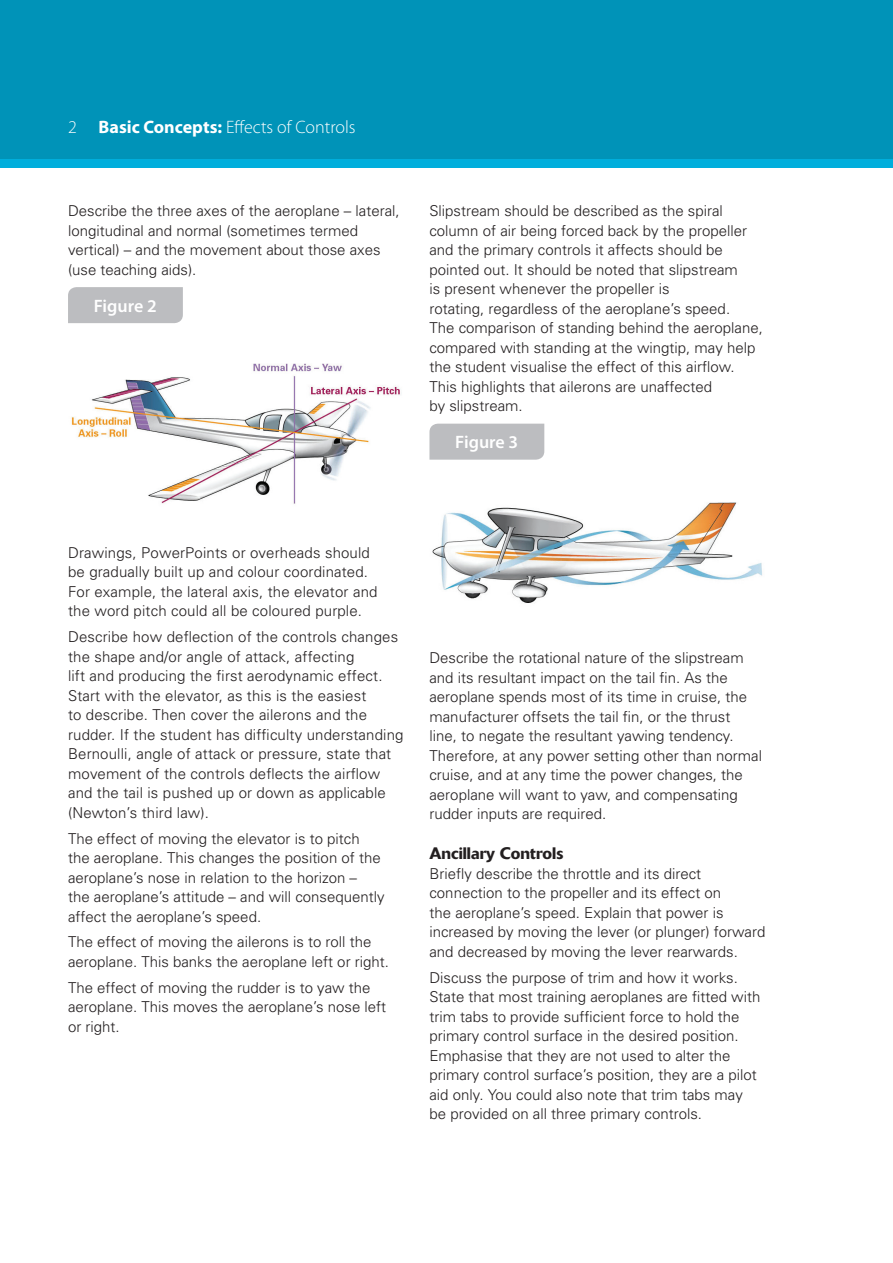
<style>
.page{position:relative;width:893px;height:1263px;background:#fff}
.page>*{position:absolute;margin:0;border:0;box-sizing:border-box;transform-origin:0 0}
.t1{font:300 18px "Myriad Pro";color:#fff}
.t2{font:600 18px "Myriad Pro";color:#fff}
.t3{font:500 16.5px "Delta";color:#231f20}
.t4{font:300 15px/19.5px "Univers";color:#231f20}
.s1{font-weight:700}
</style>
<div class="page">
<div style="left:0;top:0;width:893px;height:168px;background:#00aedc"></div>
<div style="left:0;top:0;width:893px;height:158px;background:#0093b8"></div>
<div style="left:68px;top:287px;width:115px;height:36px;background:#bcbdc0"></div>
<img style="left:71px;top:363px;width:329px;height:141px">
<div style="left:429px;top:424px;width:115px;height:36px;background:#bcbdc0"></div>
<img style="left:432px;top:502px;width:330px;height:101px">
<p class="t1" style="left:68px;top:117px;width:289px">2 <span class="s1">Basic Concepts:</span> Effects of Controls</p>
<p class="t4" style="left:68px;top:201px;width:333px">Describe the three axes of the aeroplane – lateral, longitudinal and normal (sometimes termed vertical) – and the movement about those axes (use teaching aids).</p>
<p class="t2" style="left:94px;top:294px;width:64px">Figure 2</p>
<p class="t4" style="left:429px;top:201px;width:335px">Slipstream should be described as the spiral column of air being forced back by the propeller and the primary controls it affects should be pointed out. It should be noted that slipstream<br>is present whenever the propeller is<br>rotating, regardless of the aeroplane’s speed.<br>The comparison of standing behind the aeroplane, compared with standing at the wingtip, may help the student visualise the effect of this airflow.<br>This highlights that ailerons are unaffected<br>by slipstream.</p>
<p class="t2" style="left:455px;top:431px;width:64px">Figure 3</p>
<p class="t4" style="left:68px;top:542px;width:311px">Drawings, PowerPoints or overheads should be gradually built up and colour coordinated.<br>For example, the lateral axis, the elevator and the word pitch could all be coloured purple.</p>
<p class="t4" style="left:68px;top:627px;width:337px">Describe how deflection of the controls changes the shape and/or angle of attack, affecting<br>lift and producing the first aerodynamic effect.<br>Start with the elevator, as this is the easiest<br>to describe. Then cover the ailerons and the rudder. If the student has difficulty understanding Bernoulli, angle of attack or pressure, state that movement of the controls deflects the airflow and the tail is pushed up or down as applicable (Newton’s third law).</p>
<p class="t4" style="left:68px;top:828px;width:318px">The effect of moving the elevator is to pitch the aeroplane. This changes the position of the aeroplane’s nose in relation to the horizon –<br>the aeroplane’s attitude – and will consequently affect the aeroplane’s speed.</p>
<p class="t4" style="left:68px;top:932px;width:322px">The effect of moving the ailerons is to roll the aeroplane. This banks the aeroplane left or right.</p>
<p class="t4" style="left:68px;top:977px;width:320px">The effect of moving the rudder is to yaw the aeroplane. This moves the aeroplane’s nose left or right.</p>
<p class="t4" style="left:429px;top:648px;width:334px">Describe the rotational nature of the slipstream and its resultant impact on the tail fin. As the aeroplane spends most of its time in cruise, the manufacturer offsets the tail fin, or the thrust<br>line, to negate the resultant yawing tendency.<br>Therefore, at any power setting other than normal cruise, and at any time the power changes, the aeroplane will want to yaw, and compensating rudder inputs are required.</p>
<p class="t3" style="left:429px;top:843px;width:135px">Ancillary Controls</p>
<p class="t4" style="left:429px;top:863px;width:337px">Briefly describe the throttle and its direct connection to the propeller and its effect on<br>the aeroplane’s speed. Explain that power is increased by moving the lever (or plunger) forward and decreased by moving the lever rearwards.</p>
<p class="t4" style="left:429px;top:967px;width:332px">Discuss the purpose of trim and how it works.<br>State that most training aeroplanes are fitted with trim tabs to provide sufficient force to hold the primary control surface in the desired position.<br>Emphasise that they are not used to alter the primary control surface’s position, they are a pilot aid only. You could also note that trim tabs may be provided on all three primary controls.</p>
</div>
